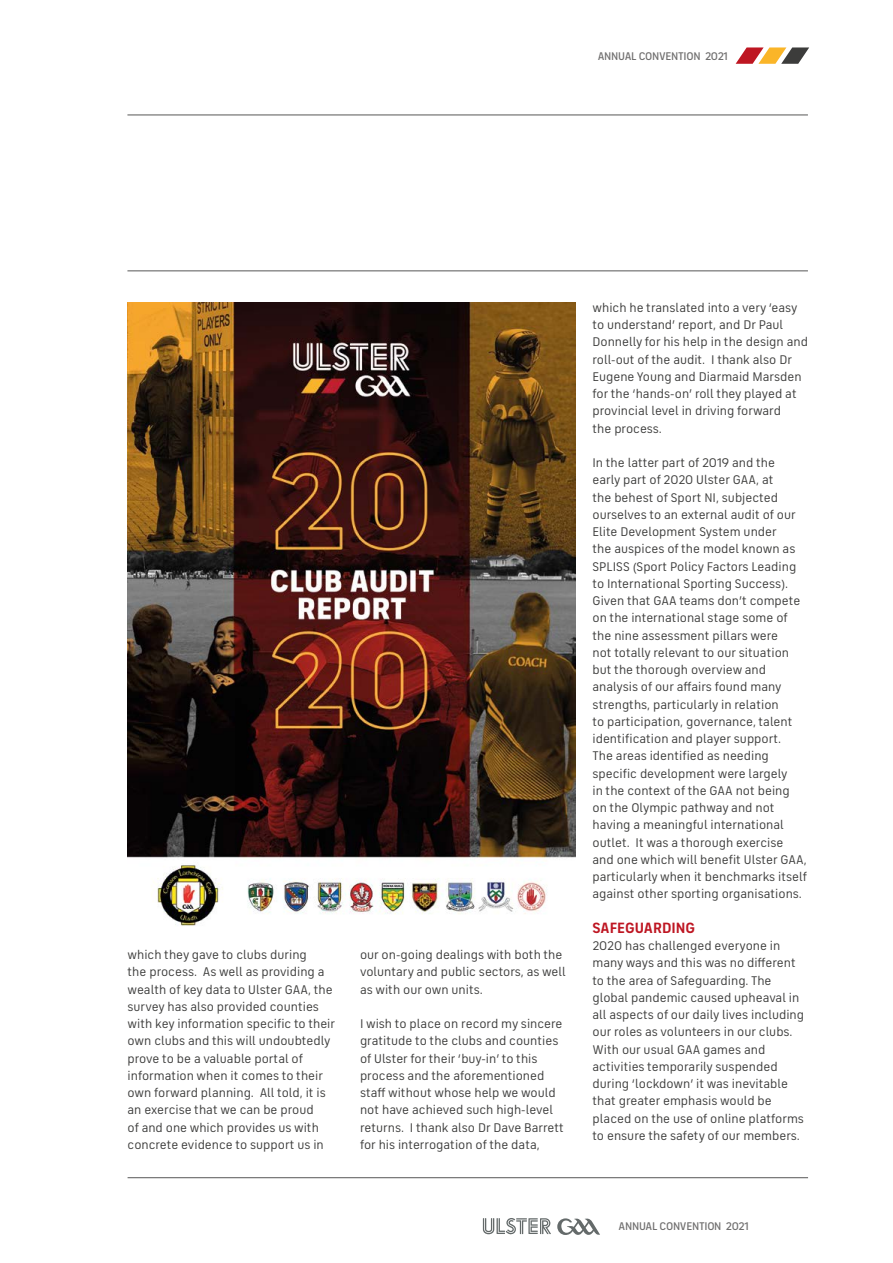
<style>
.page{position:relative;width:893px;height:1263px;background:#fff}
.page>*{position:absolute;margin:0;border:0;box-sizing:border-box;transform-origin:0 0}
.t1{font:700 15px "FS Industrie";color:#be1622}
.t2{font:12.75px/17.2px "FS Industrie";color:#3c3c3b}
.t3{font:500 11.25px "FS Industrie";letter-spacing:-.025em;color:#706f6f}
</style>
<div class="page">
<svg style="left:483px;top:1218px;width:68px;height:16px"></svg>
<svg style="left:557px;top:1218px;width:43px;height:17px"></svg>
<svg style="left:736px;top:47px;width:73px;height:17px"></svg>
<hr style="left:127px;top:271px;width:681px;height:1px;background:#575756">
<hr style="left:128px;top:1177px;width:680px;height:1px;background:#575756">
<hr style="left:127px;top:115px;width:681px;height:1px;background:#575756">
<img style="left:128px;top:302px;width:447px;height:624px">
<p class="t3" style="left:598px;top:49px;width:132px">ANNUAL CONVENTION 2021</p>
<p class="t2" style="left:128px;top:946px;width:209px">which they gave to clubs during<br>the process. As well as providing a wealth of key data to Ulster GAA, the survey has also provided counties with key information specific to their own clubs and this will undoubtedly prove to be a valuable portal of information when it comes to their own forward planning. All told, it is an exercise that we can be proud<br>of and one which provides us with concrete evidence to support us in</p>
<p class="t2" style="left:360px;top:946px;width:207px">our on-going dealings with both the voluntary and public sectors, as well as with our own units.</p>
<p class="t2" style="left:360px;top:1015px;width:205px">I wish to place on record my sincere gratitude to the clubs and counties of Ulster for their ‘buy-in’ to this process and the aforementioned staff without whose help we would not have achieved such high-level returns. I thank also Dr Dave Barrett for his interrogation of the data,</p>
<p class="t2" style="left:592px;top:299px;width:217px">which he translated into a very ‘easy to understand’ report, and Dr Paul Donnelly for his help in the design and roll-out of the audit. I thank also Dr Eugene Young and Diarmaid Marsden for the ‘hands-on’ roll they played at provincial level in driving forward<br>the process.</p>
<p class="t2" style="left:592px;top:454px;width:216px">In the latter part of 2019 and the<br>early part of 2020 Ulster GAA, at<br>the behest of Sport NI, subjected ourselves to an external audit of our Elite Development System under<br>the auspices of the model known as SPLISS (Sport Policy Factors Leading to International Sporting Success).<br>Given that GAA teams don’t compete on the international stage some of the nine assessment pillars were<br>not totally relevant to our situation but the thorough overview and analysis of our affairs found many strengths, particularly in relation<br>to participation, governance, talent identification and player support.<br>The areas identified as needing specific development were largely<br>in the context of the GAA not being on the Olympic pathway and not having a meaningful international outlet. It was a thorough exercise and one which will benefit Ulster GAA, particularly when it benchmarks itself against other sporting organisations.</p>
<p class="t1" style="left:592px;top:918px;width:104px">SAFEGUARDING</p>
<p class="t2" style="left:592px;top:937px;width:213px">2020 has challenged everyone in many ways and this was no different to the area of Safeguarding. The global pandemic caused upheaval in all aspects of our daily lives including our roles as volunteers in our clubs.<br>With our usual GAA games and activities temporarily suspended during ‘lockdown’ it was inevitable that greater emphasis would be placed on the use of online platforms to ensure the safety of our members.</p>
<p class="t3" style="left:619px;top:1219px;width:132px">ANNUAL CONVENTION 2021</p>
</div>
